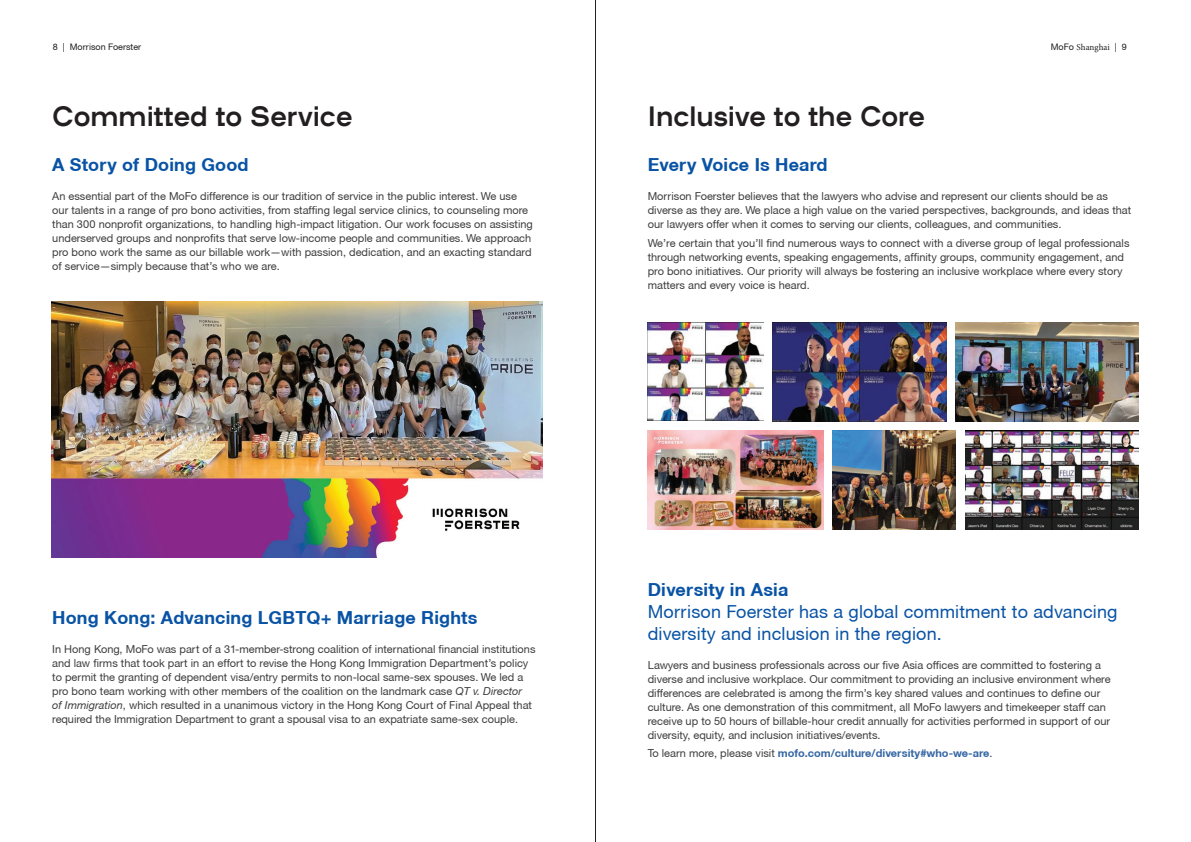
<style>
.page{position:relative;width:1191px;height:842px;background:#fff}
.page>*{position:absolute;margin:0;border:0;box-sizing:border-box;transform-origin:0 0}
.t1{font:700 28px "Mo Fo Plaax";color:#231f20}
.t2{font:700 18px "Helvetica Neue CE";letter-spacing:.01em;color:#0953a5}
.t3{font:18px/22px "Helvetica Neue CE";letter-spacing:.01em;color:#0953a5}
.t4{font:11px/14px "Helvetica Neue CE";color:#3e3e3f}
.t5{font:700 11px "Helvetica Neue CE";color:#3667a4}
.t6{font:9px "Helvetica Neue CE";color:#231f20}
.t7{font:9px "Minion Pro";color:#231f20}
.s1{font-family:"Helvetica Neue CE"}
.s2{font-style:italic}
.s3{font-weight:400;color:#3e3e3f}
</style>
<div class="page">
<hr style="left:595px;top:0;width:1px;height:842px;background:#231f20">
<img style="left:51px;top:301px;width:491px;height:257px">
<img style="left:648px;top:322px;width:115px;height:99px">
<img style="left:965px;top:431px;width:173px;height:99px">
<img style="left:956px;top:322px;width:182px;height:99px">
<img style="left:648px;top:431px;width:175px;height:99px">
<img style="left:832px;top:431px;width:124px;height:99px">
<img style="left:773px;top:322px;width:173px;height:99px">
<p class="t6" style="left:53px;top:42px;width:90px">8 | Morrison Foerster</p>
<p class="t7" style="left:1050px;top:41px;width:78px"><span class="s1">MoFo</span> Shanghai <span class="s1">| 9</span></p>
<h1 class="t1" style="left:52px;top:96px;width:302px">Committed to Service</h1>
<h2 class="t2" style="left:52px;top:154px;width:198px">A Story of Doing Good</h2>
<p class="t4" style="left:52px;top:190px;width:482px">An essential part of the MoFo difference is our tradition of service in the public interest. We use our talents in a range of pro bono activities, from staffing legal service clinics, to counseling more than 300 nonprofit organizations, to handling high-impact litigation. Our work focuses on assisting underserved groups and nonprofits that serve low-income people and communities. We approach pro bono work the same as our billable work—with passion, dedication, and an exacting standard of service—simply because that’s who we are.</p>
<h1 class="t1" style="left:648px;top:96px;width:278px">Inclusive to the Core</h1>
<h2 class="t2" style="left:648px;top:154px;width:181px">Every Voice Is Heard</h2>
<p class="t4" style="left:648px;top:190px;width:485px">Morrison Foerster believes that the lawyers who advise and represent our clients should be as diverse as they are. We place a high value on the varied perspectives, backgrounds, and ideas that our lawyers offer when it comes to serving our clients, colleagues, and communities.</p>
<p class="t4" style="left:648px;top:236px;width:483px">We’re certain that you’ll find numerous ways to connect with a diverse group of legal professionals through networking events, speaking engagements, affinity groups, community engagement, and pro bono initiatives. Our priority will always be fostering an inclusive workplace where every story matters and every voice is heard.</p>
<h2 class="t2" style="left:52px;top:606px;width:427px">Hong Kong: Advancing LGBTQ+ Marriage Rights</h2>
<p class="t4" style="left:52px;top:642px;width:485px">In Hong Kong, MoFo was part of a 31-member-strong coalition of international financial institutions and law firms that took part in an effort to revise the Hong Kong Immigration Department’s policy to permit the granting of dependent visa/entry permits to non-local same-sex spouses. We led a pro bono team working with other members of the coalition on the landmark case <span class="s2">QT v. Director<br>of Immigration</span>, which resulted in a unanimous victory in the Hong Kong Court of Final Appeal that required the Immigration Department to grant a spousal visa to an expatriate same-sex couple.</p>
<h2 class="t2" style="left:648px;top:578px;width:142px">Diversity in Asia</h2>
<h2 class="t3" style="left:648px;top:601px;width:471px">Morrison Foerster has a global commitment to advancing diversity and inclusion in the region.</h2>
<p class="t4" style="left:648px;top:658px;width:464px">Lawyers and business professionals across our five Asia offices are committed to fostering a diverse and inclusive workplace. Our commitment to providing an inclusive environment where differences are celebrated is among the firm’s key shared values and continues to define our culture. As one demonstration of this commitment, all MoFo lawyers and timekeeper staff can receive up to 50 hours of billable-hour credit annually for activities performed in support of our diversity, equity, and inclusion initiatives/events.</p>
<p class="t5" style="left:648px;top:747px;width:346px"><span class="s3">To learn more, please visit</span> mofo.com/culture/diversity#who-we-are<span class="s3">.</span></p>
</div>
